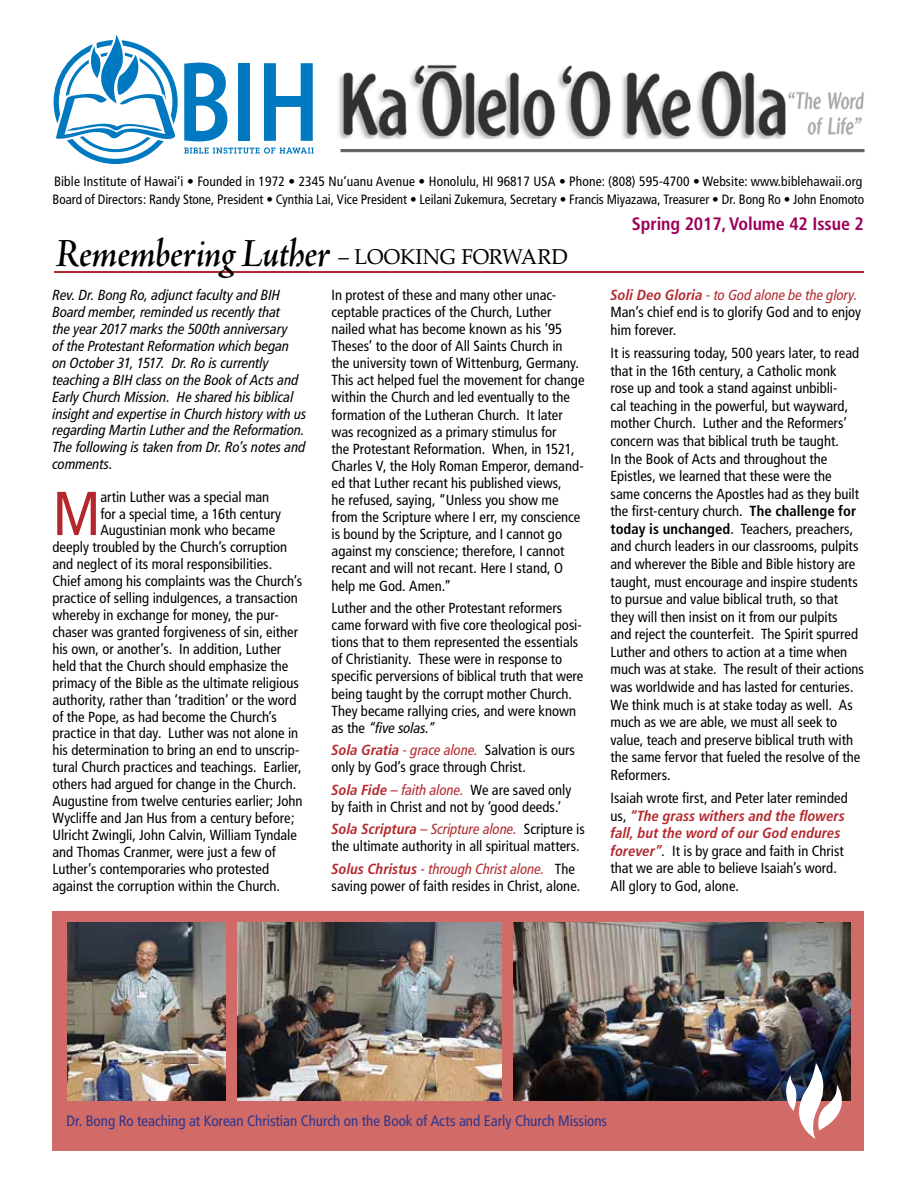
<style>
.page{position:relative;width:918px;height:1188px;background:#fff}
.page>*{position:absolute;margin:0;border:0;box-sizing:border-box;transform-origin:0 0}
.t1{font:condensed 61.95px "Frutiger";color:#b3282d}
.t2{font:42px "Adobe Jenson MM It 524 28";letter-spacing:-.01em;color:#000}
.t3{font:21px "Palatino";letter-spacing:-.015em;color:#000}
.t4{font:700 condensed 18px "Frutiger";letter-spacing:-.005em;color:#9c0059}
.t5{font:condensed 15px "Frutiger";color:#2d368e}
.t6{font:condensed 14.7px/17.5px "Frutiger";color:#000}
.t7{font:italic condensed 14.7px/17px "Frutiger LT Com";letter-spacing:-.005em;color:#000}
.t8{font:italic condensed 14.7px "Frutiger LT Com";letter-spacing:-.005em;color:#b3282d}
.t9{font:italic 700 condensed 14.7px/17.5px "Frutiger LT Pro";letter-spacing:.005em;color:#b3282d}
.t10{font:condensed 13.5px "Frutiger";letter-spacing:.005em;color:#000}
.s1{font-family:"Frutiger";font-style:normal}
.s2{font-family:"Frutiger LT Pro";font-weight:700;font-style:italic;color:#b3282d}
.s3{font-family:"Frutiger LT Com";font-style:italic;color:#b3282d}
.s4{font-family:"Frutiger LT Pro";font-weight:700}
.s5{font-family:"Frutiger";font-style:normal;color:#000}
.s6{font-weight:700}
.s7{font-family:"Frutiger";font-weight:400;font-style:normal;color:#000}
.s8{font-family:"Frutiger LT Com";font-style:italic}
</style>
<div class="page">
<div style="left:52px;top:911px;width:812px;height:239px;background:#d06b68"></div>
<img style="left:338px;top:65px;width:526px;height:74px">
<svg style="left:54px;top:35px;width:124px;height:129px"></svg>
<svg style="left:184px;top:147px;width:130px;height:7px"></svg>
<svg style="left:184px;top:63px;width:43px;height:78px"></svg>
<div style="left:238px;top:63px;width:12px;height:78px;background:#0079c1"></div>
<svg style="left:264px;top:63px;width:49px;height:78px"></svg>
<hr style="left:341px;top:149px;width:524px;height:3px;background:#636466">
<img style="left:514px;top:923px;width:337px;height:178px">
<img style="left:68px;top:923px;width:157px;height:178px">
<img style="left:237px;top:923px;width:264px;height:178px">
<hr style="left:55px;top:271px;width:809px;height:2px;background:#b3282d">
<svg style="left:779px;top:1063px;width:72px;height:76px"></svg>
<p class="t10" style="left:54px;top:173px;width:810px">Bible Institute of Hawai‘i • Founded in 1972 • 2345 Nu‘uanu Avenue • Honolulu, HI 96817 USA • Phone: (808) 595-4700 • Website: www.biblehawaii.org</p>
<p class="t4" style="left:632px;top:214px;width:234px">Spring 2017, Volume 42 Issue 2</p>
<p class="t10" style="left:52px;top:191px;width:813px">Board of Directors: Randy Stone, President • Cynthia Lai, Vice President • Leilani Zukemura, Secretary • Francis Miyazawa, Treasurer • Dr. Bong Ro • John Enomoto</p>
<h2 class="t2" style="left:56px;top:231px;width:276px">Remembering Luther</h2>
<h3 class="t3" style="left:338px;top:243px;width:231px">– LOOKING FORWARD</h3>
<p class="t7" style="left:52px;top:286px;width:256px">Rev. Dr. Bong Ro, adjunct faculty and BIH Board member, reminded us recently that<br>the year 2017 marks the 500th anniversary<br>of the Protestant Reformation which began on October 31, 1517. Dr. Ro is currently teaching a BIH class on the Book of Acts and Early Church Mission. He shared his biblical insight and expertise in Church history with us regarding Martin Luther and the Reformation.<br>The following is taken from Dr. Ro’s notes and comments.</p>
<h1 class="t1" style="left:52px;top:478px;width:50px">M</h1>
<p class="t6" style="left:100px;top:488px;width:170px">artin Luther was a special man</p>
<p class="t6" style="left:100px;top:505px;width:182px">for a special time, a 16th century</p>
<p class="t6" style="left:100px;top:521px;width:177px">Augustinian monk who became</p>
<p class="t6" style="left:52px;top:538px;width:236px">deeply troubled by the Church’s corruption</p>
<p class="t6" style="left:52px;top:555px;width:221px">and neglect of its moral responsibilities.</p>
<p class="t6" style="left:52px;top:572px;width:251px">Chief among his complaints was the Church’s</p>
<p class="t6" style="left:52px;top:589px;width:247px">practice of selling indulgences, a transaction</p>
<p class="t6" style="left:52px;top:606px;width:228px">whereby in exchange for money, the pur-</p>
<p class="t6" style="left:52px;top:623px;width:247px">chaser was granted forgiveness of sin, either</p>
<p class="t6" style="left:52px;top:640px;width:230px">his own, or another’s. In addition, Luther</p>
<p class="t6" style="left:52px;top:657px;width:237px">held that the Church should emphasize the</p>
<p class="t6" style="left:52px;top:674px;width:248px">primacy of the Bible as the ultimate religious</p>
<p class="t6" style="left:52px;top:691px;width:245px">authority, rather than ‘tradition’ or the word</p>
<p class="t6" style="left:52px;top:708px;width:226px">of the Pope, as had become the Church’s</p>
<p class="t6" style="left:52px;top:725px;width:247px">practice in that day. Luther was not alone in</p>
<p class="t6" style="left:52px;top:742px;width:249px">his determination to bring an end to unscrip-</p>
<p class="t6" style="left:52px;top:759px;width:251px">tural Church practices and teachings. Earlier,</p>
<p class="t6" style="left:52px;top:776px;width:245px">others had argued for change in the Church.</p>
<p class="t6" style="left:52px;top:793px;width:252px">Augustine from twelve centuries earlier; John</p>
<p class="t6" style="left:52px;top:809px;width:244px">Wycliffe and Jan Hus from a century before;</p>
<p class="t6" style="left:52px;top:826px;width:246px">Ulricht Zwingli, John Calvin, William Tyndale</p>
<p class="t6" style="left:52px;top:843px;width:225px">and Thomas Cranmer, were just a few of</p>
<p class="t6" style="left:52px;top:860px;width:218px">Luther’s contemporaries who protested</p>
<p class="t6" style="left:52px;top:877px;width:229px">against the corruption within the Church.</p>
<p class="t6" style="left:332px;top:286px;width:255px;line-height:17.1px">In protest of these and many other unac&shy;ceptable practices of the Church, Luther nailed what has become known as his ’95<br>Theses’ to the door of All Saints Church in<br>the university town of Wittenburg, Germany.<br>This act helped fuel the movement for change within the Church and led eventually to the formation of the Lutheran Church. It later was recognized as a primary stimulus for<br>the Protestant Reformation. When, in 1521, Charles V, the Holy Roman Emperor, demand&shy;ed that Luther recant his published views,<br>he refused, saying, “Unless you show me from the Scripture where I err, my conscience is bound by the Scripture, and I cannot go against my conscience; therefore, I cannot recant and will not recant. Here I stand, O help me God. Amen.”</p>
<p class="t6" style="left:332px;top:599px;width:253px;line-height:17.1px">Luther and the other Protestant reformers came forward with five core theological posi&shy;tions that to them represented the essentials of Christianity. These were in response to specific perversions of biblical truth that were being taught by the corrupt mother Church.<br>They became rallying cries, and were known</p>
<p class="t7" style="left:332px;top:719px;width:105px"><span class="s1">as the</span> “five solas.”</p>
<p class="t6" style="left:332px;top:742px;width:245px;line-height:17.1px"><span class="s2">Sola Gratia</span> <span class="s3">- grace alone.</span> Salvation is ours only by God’s grace through Christ.</p>
<p class="t6" style="left:332px;top:781px;width:241px;line-height:17.1px"><span class="s2">Sola Fide</span> <span class="s3">– faith alone.</span> We are saved only by faith in Christ and not by ‘good deeds.’</p>
<p class="t8" style="left:332px;top:821px;width:255px"><span class="s4">Sola Scriptura</span> – Scripture alone. <span class="s5">Scripture is</span></p>
<p class="t6" style="left:332px;top:838px;width:250px">the ultimate authority in all spiritual matters.</p>
<p class="t8" style="left:332px;top:860px;width:245px"><span class="s4">Solus Christus</span> - through Christ alone. <span class="s5">The</span></p>
<p class="t6" style="left:332px;top:877px;width:250px">saving power of faith resides in Christ, alone.</p>
<p class="t8" style="left:611px;top:286px;width:249px"><span class="s4">Soli Deo Gloria</span> - to God alone be the glory.</p>
<p class="t6" style="left:611px;top:304px;width:252px">Man’s chief end is to glorify God and to enjoy him forever.</p>
<p class="t6" style="left:611px;top:344px;width:255px">It is reassuring today, 500 years later, to read that in the 16th century, a Catholic monk<br>rose up and took a stand against unbibli-<br>cal teaching in the powerful, but wayward, mother Church. Luther and the Reformers’ concern was that biblical truth be taught.<br>In the Book of Acts and throughout the Epistles, we learned that these were the same concerns the Apostles had as they built the first-century church. <span class="s6">The challenge for today is unchanged</span>. Teachers, preachers, and church leaders in our classrooms, pulpits and wherever the Bible and Bible history are taught, must encourage and inspire students to pursue and value biblical truth, so that they will then insist on it from our pulpits<br>and reject the counterfeit. The Spirit spurred Luther and others to action at a time when much was at stake. The result of their actions was worldwide and has lasted for centuries.<br>We think much is at stake today as well. As much as we are able, we must all seek to value, teach and preserve biblical truth with the same fervor that fueled the resolve of the Reformers.</p>
<p class="t6" style="left:611px;top:789px;width:239px">Isaiah wrote first, and Peter later reminded</p>
<p class="t9" style="left:611px;top:807px;width:236px"><span class="s7">us,</span> “The grass withers and the flowers fall, but the word of our God endures</p>
<p class="t6" style="left:611px;top:842px;width:235px"><span class="s2">forever”</span><span class="s8">.</span> It is by grace and faith in Christ that we are able to believe Isaiah’s word.<br>All glory to God, alone.</p>
<p class="t5" style="left:66px;top:1112px;width:542px">Dr. Bong Ro teaching at Korean Christian Church on the Book of Acts and Early Church Missions</p>
</div>
